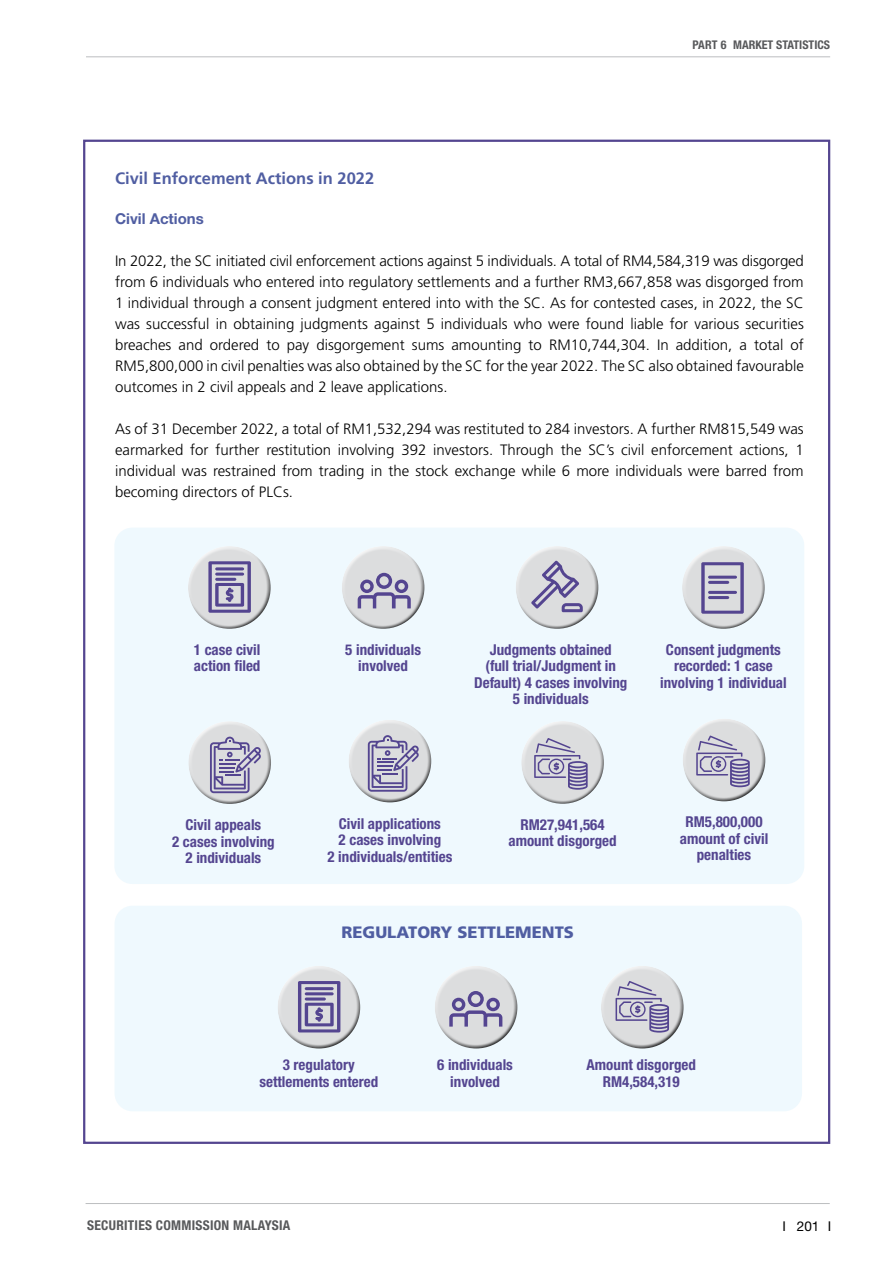
<style>
.page{position:relative;width:893px;height:1263px;background:#fff}
.page>*{position:absolute;margin:0;border:0;box-sizing:border-box;transform-origin:0 0}
.t1{font:700 16.5px "Frutiger LT Std";color:#505ea2}
.t2{font:900 16.5px "Frutiger LT Std";color:#505ea2}
.t3{font:300 15px/21px "Frutiger LT Std";color:#000;text-align:justify}
.t4{font:700 condensed 15px/16.5px "Helvetica Neue LT Std";color:#544590;text-align:center}
.t5{font:700 15px "Helvetica Neue LT Std";color:#505ea2}
.t6{font:700 condensed 13.5px "Helvetica Neue LT Std";letter-spacing:.02em;color:#58595b}
.t7{font:13.5px "Helvetica Neue LT Std";color:#000}
.t8{font:700 condensed 12px "Helvetica Neue LT Std";color:#58595b}
</style>
<div class="page">
<hr style="left:86px;top:1203px;width:744px;height:1px;background:#bcbec0">
<hr style="left:86px;top:56px;width:744px;height:1px;background:#bcbec0">
<div style="left:114px;top:528px;width:690px;height:356px;background:#eff9fe;border-radius:18px"></div>
<div style="left:183px;top:541px;width:85px;height:68px;background:#fff;opacity:.75"></div>
<div style="left:188px;top:555px;width:87px;height:75px;background:#000;opacity:.75"></div>
<div style="left:517px;top:716px;width:84px;height:68px;background:#fff;opacity:.75"></div>
<div style="left:522px;top:730px;width:87px;height:75px;background:#000;opacity:.75"></div>
<div style="left:337px;top:541px;width:85px;height:68px;background:#fff;opacity:.75"></div>
<div style="left:342px;top:555px;width:87px;height:75px;background:#000;opacity:.75"></div>
<div style="left:678px;top:714px;width:84px;height:68px;background:#fff;opacity:.75"></div>
<div style="left:683px;top:728px;width:87px;height:74px;background:#000;opacity:.75"></div>
<div style="left:511px;top:541px;width:84px;height:68px;background:#fff;opacity:.75"></div>
<div style="left:516px;top:555px;width:87px;height:75px;background:#000;opacity:.75"></div>
<div style="left:184px;top:716px;width:84px;height:68px;background:#fff;opacity:.75"></div>
<div style="left:189px;top:730px;width:87px;height:75px;background:#000;opacity:.75"></div>
<div style="left:678px;top:541px;width:84px;height:68px;background:#fff;opacity:.75"></div>
<div style="left:682px;top:555px;width:87px;height:75px;background:#000;opacity:.75"></div>
<div style="left:344px;top:715px;width:84px;height:68px;background:#fff;opacity:.75"></div>
<div style="left:349px;top:729px;width:87px;height:74px;background:#000;opacity:.75"></div>
<svg style="left:208px;top:561px;width:43px;height:52px;background:#958db5"></svg>
<svg style="left:531px;top:561px;width:52px;height:51px;background:#b7b4c9"></svg>
<svg style="left:701px;top:562px;width:43px;height:52px;background:#b2afc6"></svg>
<hr style="left:708px;top:576px;width:29px;height:3px;background:#544590;border-radius:2px">
<hr style="left:708px;top:581px;width:21px;height:3px;background:#544590;border-radius:2px">
<hr style="left:708px;top:591px;width:29px;height:3px;background:#544590;border-radius:2px">
<hr style="left:708px;top:596px;width:21px;height:3px;background:#544590;border-radius:2px">
<svg style="left:696px;top:735px;width:54px;height:52px;background:#b7b4c9"></svg>
<svg style="left:534px;top:738px;width:54px;height:52px;background:#b7b4c9"></svg>
<svg style="left:210px;top:737px;width:51px;height:56px;background:#aca7c2"></svg>
<svg style="left:368px;top:735px;width:51px;height:57px;background:#aca8c2"></svg>
<svg style="left:358px;top:573px;width:53px;height:35px;background:#aba6c1"></svg>
<div style="left:115px;top:906px;width:687px;height:205px;background:#eff9fe;border-radius:18px"></div>
<div style="left:273px;top:961px;width:84px;height:68px;background:#fff;opacity:.75"></div>
<div style="left:278px;top:975px;width:87px;height:75px;background:#000;opacity:.75"></div>
<div style="left:430px;top:961px;width:84px;height:68px;background:#fff;opacity:.75"></div>
<div style="left:435px;top:975px;width:87px;height:75px;background:#000;opacity:.75"></div>
<div style="left:596px;top:961px;width:85px;height:68px;background:#fff;opacity:.75"></div>
<div style="left:601px;top:975px;width:87px;height:75px;background:#000;opacity:.75"></div>
<svg style="left:298px;top:981px;width:42px;height:51px;background:#948db5"></svg>
<svg style="left:615px;top:981px;width:54px;height:51px;background:#b7b4c8"></svg>
<svg style="left:449px;top:991px;width:53px;height:35px;background:#aba6c2"></svg>
<p class="t8" style="left:692px;top:37px;width:139px">PART 6 MARKET STATISTICS</p>
<p class="t1" style="left:115px;top:168px;width:261px">Civil Enforcement Actions in 2022</p>
<p class="t5" style="left:115px;top:210px;width:90px">Civil Actions</p>
<p class="t3" style="left:115px;top:250px;width:690px">In 2022, the SC initiated civil enforcement actions against 5 individuals. A total of RM4,584,319 was disgorged from 6 individuals who entered into regulatory settlements and a further RM3,667,858 was disgorged from 1 individual through a consent judgment entered into with the SC. As for contested cases, in 2022, the SC was successful in obtaining judgments against 5 individuals who were found liable for various securities breaches and ordered to pay disgorgement sums amounting to RM10,744,304. In addition, a total of RM5,800,000 in civil penalties was also obtained by the SC for the year 2022. The SC also obtained favourable outcomes in 2 civil appeals and 2 leave applications.</p>
<p class="t3" style="left:115px;top:418px;width:690px">As of 31 December 2022, a total of RM1,532,294 was restituted to 284 investors. A further RM815,549 was earmarked for further restitution involving 392 investors. Through the SC’s civil enforcement actions, 1 individual was restrained from trading in the stock exchange while 6 more individuals were barred from becoming directors of PLCs.</p>
<p class="t4" style="left:194px;top:641px;width:68px;text-align:left">1 case civil action filed</p>
<p class="t4" style="left:172px;top:816px;width:104px">Civil appeals<br>2 cases involving<br>2 individuals</p>
<p class="t4" style="left:345px;top:641px;width:77px">5 individuals involved</p>
<p class="t4" style="left:474px;top:641px;width:155px">Judgments obtained<br>(full trial/Judgment in<br>Default) 4 cases involving<br>5 individuals</p>
<p class="t4" style="left:660px;top:641px;width:128px">Consent judgments recorded: 1 case involving 1 individual</p>
<p class="t4" style="left:327px;top:815px;width:126px">Civil applications<br>2 cases involving<br>2 individuals/entities</p>
<p class="t4" style="left:508px;top:816px;width:110px">RM27,941,564 amount disgorged</p>
<p class="t2" style="left:341px;top:922px;width:234px">REGULATORY SETTLEMENTS</p>
<p class="t4" style="left:680px;top:814px;width:90px">RM5,800,000 amount of civil penalties</p>
<p class="t4" style="left:259px;top:1056px;width:120px">3 regulatory settlements entered</p>
<p class="t4" style="left:437px;top:1056px;width:77px">6 individuals involved</p>
<p class="t4" style="left:587px;top:1056px;width:111px">Amount disgorged<br>RM4,584,319</p>
<p class="t6" style="left:87px;top:1217px;width:205px">SECURITIES COMMISSION MALAYSIA</p>
<p class="t7" style="left:783px;top:1218px;width:50px">I 201 I</p>
</div>
